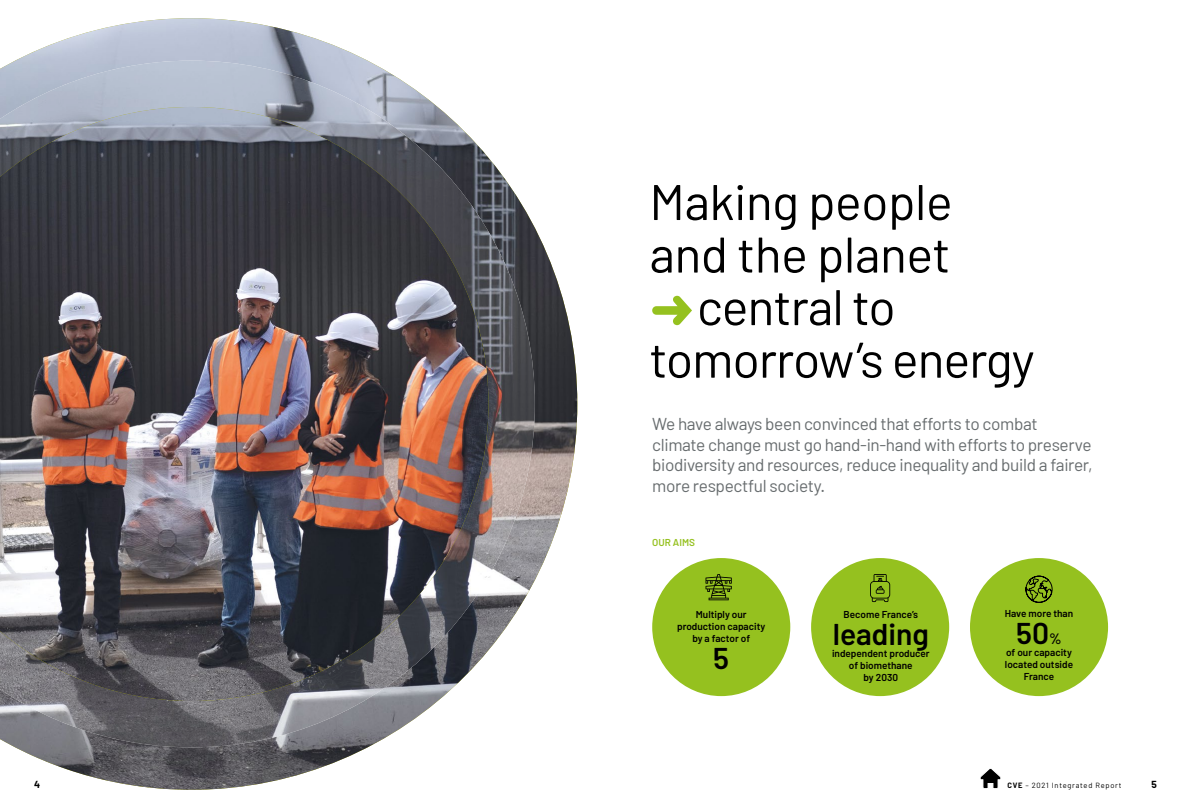
<style>
.page{position:relative;width:1191px;height:808px;background:#fff}
.page>*{position:absolute;margin:0;border:0;box-sizing:border-box;transform-origin:0 0}
.t1{font:50px "Barlow";letter-spacing:-.02em;color:#000}
.t2{font:600 30px "Barlow";color:#000}
.t3{font:17.2px/20.7px "Barlow";letter-spacing:-.02em;color:#676c6e}
.t4{font:600 10px/12px "Barlow";color:#000;text-align:center}
.t5{font:600 10px "Barlow";color:#95c11f}
.t6{font:700 10px "Barlow";color:#000}
.t7{font:7.5px "Barlow";letter-spacing:.1em;color:#000}
.s1{font-size:15px}
.s2{font-weight:700}
</style>
<div class="page">
<svg style="left:980px;top:768px;width:21px;height:21px"></svg>
<img style="left:14px;top:18px;width:563px;height:772px">
<img style="left:0;top:61px;width:535px;height:686px">
<img style="left:0;top:107px;width:488px;height:594px">
<svg style="left:652px;top:296px;width:40px;height:29px"></svg>
<div style="left:970px;top:558px;width:138px;height:138px;background:#95c11f;border-radius:50%"></div>
<div style="left:811px;top:558px;width:138px;height:138px;background:#95c11f;border-radius:50%"></div>
<div style="left:652px;top:558px;width:138px;height:138px;background:#95c11f;border-radius:50%"></div>
<svg style="left:870px;top:574px;width:20px;height:28px"></svg>
<svg style="left:705px;top:574px;width:27px;height:26px"></svg>
<svg style="left:1025px;top:575px;width:28px;height:28px"></svg>
<h1 class="t1" style="left:649px;top:171px;width:305px">Making people</h1>
<h1 class="t1" style="left:649px;top:224px;width:302px">and the planet</h1>
<h1 class="t1" style="left:697px;top:276px;width:200px">central to</h1>
<h1 class="t1" style="left:649px;top:329px;width:387px">tomorrow’s energy</h1>
<p class="t3" style="left:652px;top:413px;width:442px">We have always been convinced that efforts to combat climate change must go hand-in-hand with efforts to preserve biodiversity and resources, reduce inequality and build a fairer, more respectful society.</p>
<p class="t5" style="left:652px;top:536px;width:44px">OUR AIMS</p>
<p class="t4" style="left:677px;top:608px;width:90px">Multiply our production capacity by a factor of</p>
<h2 class="t2" style="left:713px;top:640px;width:17px">5</h2>
<p class="t4" style="left:843px;top:608px;width:76px">Become France’s</p>
<h2 class="t2" style="left:832px;top:616px;width:98px">leading</h2>
<p class="t4" style="left:832px;top:647px;width:99px">independent producer of biomethane<br>by 2030</p>
<p class="t4" style="left:1004px;top:607px;width:70px">Have more than</p>
<h2 class="t2" style="left:1016px;top:614px;width:47px">50<span class="s1">%</span></h2>
<p class="t4" style="left:1005px;top:646px;width:70px">of our capacity located outside<br>France</p>
<p class="t6" style="left:34px;top:779px;width:8px">4</p>
<p class="t7" style="left:1007px;top:781px;width:115px"><span class="s2">CVE</span> – 2021 Integrated Report</p>
<p class="t6" style="left:1151px;top:779px;width:7px">5</p>
</div>
